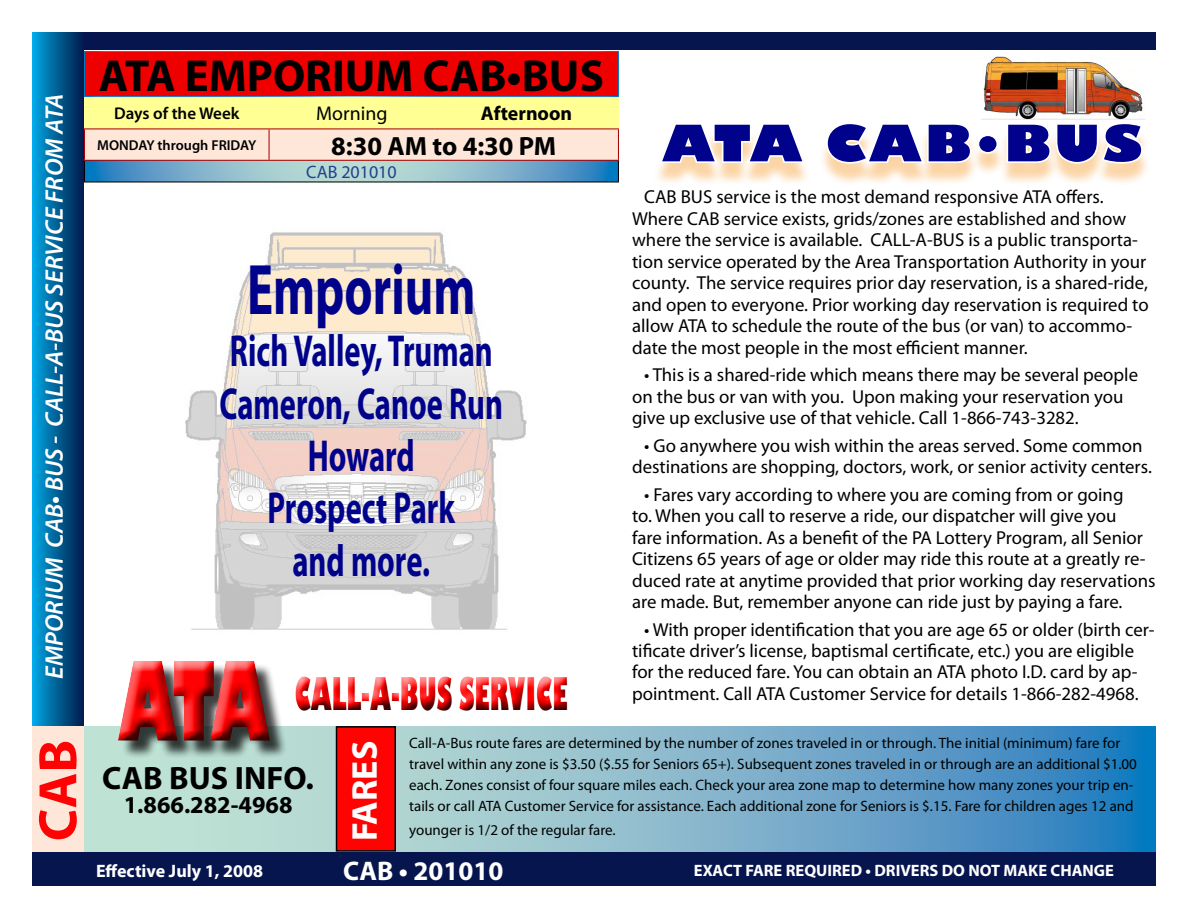
<style>
.page{position:relative;width:1188px;height:918px;background:#fff}
.page>*{position:absolute;margin:0;border:0;box-sizing:border-box;transform-origin:0 0}
.t1{font:800 106.95px "Gill Sans";color:#ff0102;scale:.56 1}
.t2{font:700 72px "Myriad Pro";color:#00028b;scale:.68 1}
.t3{font:700 54.45px "Myriad Pro";color:#ff0203}
.t4{font:800 49.2px "Gill Sans";letter-spacing:.055em;color:#00028c;scale:1.08 1}
.t5{font:700 45px/52.3px "Myriad Pro";color:#00028b;text-align:center;scale:.68 1}
.t6{font:700 45px "Myriad Pro";color:#000}
.t7{font:800 43.95px "Gill Sans";color:#ff0001;scale:.48 1}
.t8{font:700 36px "Myriad Pro";color:#fff}
.t9{font:700 32.4px "Myriad Pro";color:#000001}
.t10{font:700 27px "Myriad Pro";color:#fff}
.t11{font:700 26.4px "Myriad Pro";color:#000}
.t12{font:italic 600 25.5px "Myriad Pro";color:#fff}
.t13{font:700 24.3px "Myriad Pro";color:#000001}
.t14{font:700 19.8px "Myriad Pro";color:#000}
.t15{font:19.8px "Myriad Pro";color:#000}
.t16{font:18.75px/21.5px "Myriad Pro";color:#000}
.t17{font:700 18px "Myriad Pro";color:#fff}
.t18{font:18px "Myriad Pro";color:#25408f}
.t19{font:600 16.95px "Myriad Pro";color:#000}
.t20{font:700 16.5px "Myriad Pro";color:#fff}
.t21{font:15px/21px "Myriad Pro";color:#000101}
.t22{font:600 14.4px "Myriad Pro";color:#000}
</style>
<div class="page">
<div style="left:32px;top:851px;width:1124px;height:35px;background:#07154e"></div>
<div style="left:32px;top:726px;width:52px;height:125px;background:#fee7d9"></div>
<svg style="left:84px;top:726px;width:1072px;height:125px;background:#82b5cb"></svg>
<div style="left:32px;top:32px;width:1124px;height:18px;background:#07154e"></div>
<div style="left:32px;top:32px;width:52px;height:694px;background:linear-gradient(to right,#00a8e4,#011b4c)"></div>
<svg style="left:335px;top:726px;width:62px;height:126px;background:#ea0909"></svg>
<div style="left:121px;top:663px;width:167px;height:96px;background:#000;opacity:.75"></div>
<div style="left:107px;top:650px;width:157px;height:98px;background:#fff"></div>
<div style="left:109px;top:654px;width:172px;height:97px;background:#000;opacity:.75"></div>
<div style="left:652px;top:129px;width:498px;height:57px;background:#f7941e;opacity:.4"></div>
<svg style="left:657px;top:129px;width:150px;height:36px"></svg>
<svg style="left:824px;top:129px;width:321px;height:37px"></svg>
<img style="left:983px;top:56px;width:160px;height:63px">
<img style="left:185px;top:232px;width:342px;height:398px">
<div style="left:285px;top:666px;width:290px;height:47px;background:#fff"></div>
<div style="left:290px;top:671px;width:288px;height:51px;background:#000;opacity:.75"></div>
<div style="left:85px;top:51px;width:533px;height:46px;background:#ef0000"></div>
<svg style="left:84px;top:97px;width:535px;height:84px;background:#dee1b9"></svg>
<hr style="left:84px;top:181px;width:185px;height:1px;background:#000">
<hr style="left:269px;top:181px;width:166px;height:1px;background:#000">
<hr style="left:435px;top:181px;width:184px;height:1px;background:#000">
<hr style="left:84px;top:51px;width:185px;height:1px;background:#fff">
<hr style="left:269px;top:51px;width:166px;height:1px;background:#fff">
<hr style="left:435px;top:51px;width:184px;height:1px;background:#fff">
<hr style="left:84px;top:96px;width:185px;height:1px;background:#fff">
<hr style="left:269px;top:96px;width:166px;height:1px;background:#fff">
<hr style="left:435px;top:96px;width:184px;height:1px;background:#fff">
<hr style="left:84px;top:97px;width:1px;height:31px;background:#ffff94">
<hr style="left:269px;top:97px;width:1px;height:31px;background:#ffff94">
<hr style="left:618px;top:97px;width:1px;height:31px;background:#ffff94">
<hr style="left:434px;top:97px;width:1px;height:31px;background:#ffff94">
<hr style="left:84px;top:128px;width:185px;height:1px;background:#a90000">
<hr style="left:84px;top:129px;width:1px;height:31px;background:#a90000">
<hr style="left:269px;top:128px;width:166px;height:1px;background:#a90000">
<hr style="left:269px;top:129px;width:1px;height:31px;background:#a90000">
<hr style="left:435px;top:128px;width:184px;height:1px;background:#a90000">
<hr style="left:618px;top:129px;width:1px;height:31px;background:#a90000">
<hr style="left:84px;top:160px;width:185px;height:1px;background:#a90000">
<hr style="left:269px;top:160px;width:166px;height:1px;background:#a90000">
<hr style="left:435px;top:160px;width:184px;height:1px;background:#a90000">
<h3 class="t12" style="left:38px;top:679px;width:587px;rotate:-90deg">EMPORIUM CAB• BUS - CALL-A-BUS SERVICE FROM ATA</h3>
<h3 class="t3" style="left:22px;top:841px;width:103px;rotate:-90deg">CAB</h3>
<h3 class="t6" style="left:99px;top:46px;width:506px">ATA EMPORIUM CAB•BUS</h3>
<p class="t19" style="left:114px;top:103px;width:127px">Days of the Week</p>
<p class="t15" style="left:316px;top:101px;width:73px">Morning</p>
<p class="t14" style="left:481px;top:101px;width:93px">Afternoon</p>
<p class="t22" style="left:97px;top:136px;width:161px">MONDAY through FRIDAY</p>
<h3 class="t11" style="left:331px;top:128px;width:227px">8:30 AM to 4:30 PM</h3>
<p class="t18" style="left:306px;top:161px;width:92px">CAB 201010</p>
<h3 class="t4" style="left:662px;top:112px;width:446px">ATA CAB•BUS</h3>
<p class="t16" style="left:632px;top:186px;width:518px;text-indent:12px">CAB BUS service is the most demand responsive ATA offers.<br>Where CAB service exists, grids/zones are established and show where the service is available. CALL-A-BUS is a public transporta&shy;tion service operated by the Area Transportation Authority in your county. The service requires prior day reservation, is a shared-ride, and open to everyone. Prior working day reservation is required to allow ATA to schedule the route of the bus (or van) to accommo&shy;date the most people in the most efficient manner.</p>
<p class="t16" style="left:632px;top:364px;width:508px;text-indent:12px">• This is a shared-ride which means there may be several people on the bus or van with you. Upon making your reservation you give up exclusive use of that vehicle. Call 1-866-743-3282.</p>
<p class="t16" style="left:632px;top:434px;width:521px;text-align:center">• Go anywhere you wish within the areas served. Some common destinations are shopping, doctors, work, or senior activity centers.</p>
<p class="t16" style="left:632px;top:483px;width:525px;text-indent:12px">• Fares vary according to where you are coming from or going<br>to. When you call to reserve a ride, our dispatcher will give you<br>fare information. As a benefit of the PA Lottery Program, all Senior Citizens 65 years of age or older may ride this route at a greatly re&shy;duced rate at anytime provided that prior working day reservations are made. But, remember anyone can ride just by paying a fare.</p>
<p class="t16" style="left:632px;top:618px;width:524px;text-indent:12px">• With proper identification that you are age 65 or older (birth cer&shy;tificate driver’s license, baptismal certificate, etc.) you are eligible for the reduced fare. You can obtain an ATA photo I.D. card by ap&shy;pointment. Call ATA Customer Service for details 1-866-282-4968.</p>
<h2 class="t2" style="left:247px;top:242px;width:338px">Emporium</h2>
<h3 class="t5" style="left:219px;top:323px;width:418px">Rich Valley, Truman<br>Cameron, Canoe Run<br>Howard<br>Prospect Park<br>and more.</h3>
<h1 class="t1" style="left:118px;top:634px;width:273px">ATA</h1>
<h3 class="t7" style="left:295px;top:666px;width:570px">CALL-A-BUS SERVICE</h3>
<p class="t21" style="left:409px;top:732px;width:729px">Call-A-Bus route fares are determined by the number of zones traveled in or through. The initial (minimum) fare for travel within any zone is $3.50 ($.55 for Seniors 65+). Subsequent zones traveled in or through are an additional $1.00 each. Zones consist of four square miles each. Check your area zone map to determine how many zones your trip en&shy;tails or call ATA Customer Service for assistance. Each additional zone for Seniors is $.15. Fare for children ages 12 and</p>
<p class="t21" style="left:409px;top:819px;width:208px">younger is 1/2 of the regular fare.</p>
<h3 class="t8" style="left:341px;top:841px;width:102px;rotate:-90deg">FARES</h3>
<h3 class="t9" style="left:102px;top:757px;width:213px">CAB BUS INFO.</h3>
<p class="t13" style="left:124px;top:789px;width:170px">1.866.282-4968</p>
<p class="t17" style="left:96px;top:859px;width:169px">Effective July 1, 2008</p>
<h3 class="t10" style="left:343px;top:853px;width:162px">CAB • 201010</h3>
<p class="t20" style="left:694px;top:859px;width:422px">EXACT FARE REQUIRED • DRIVERS DO NOT MAKE CHANGE</p>
</div>
